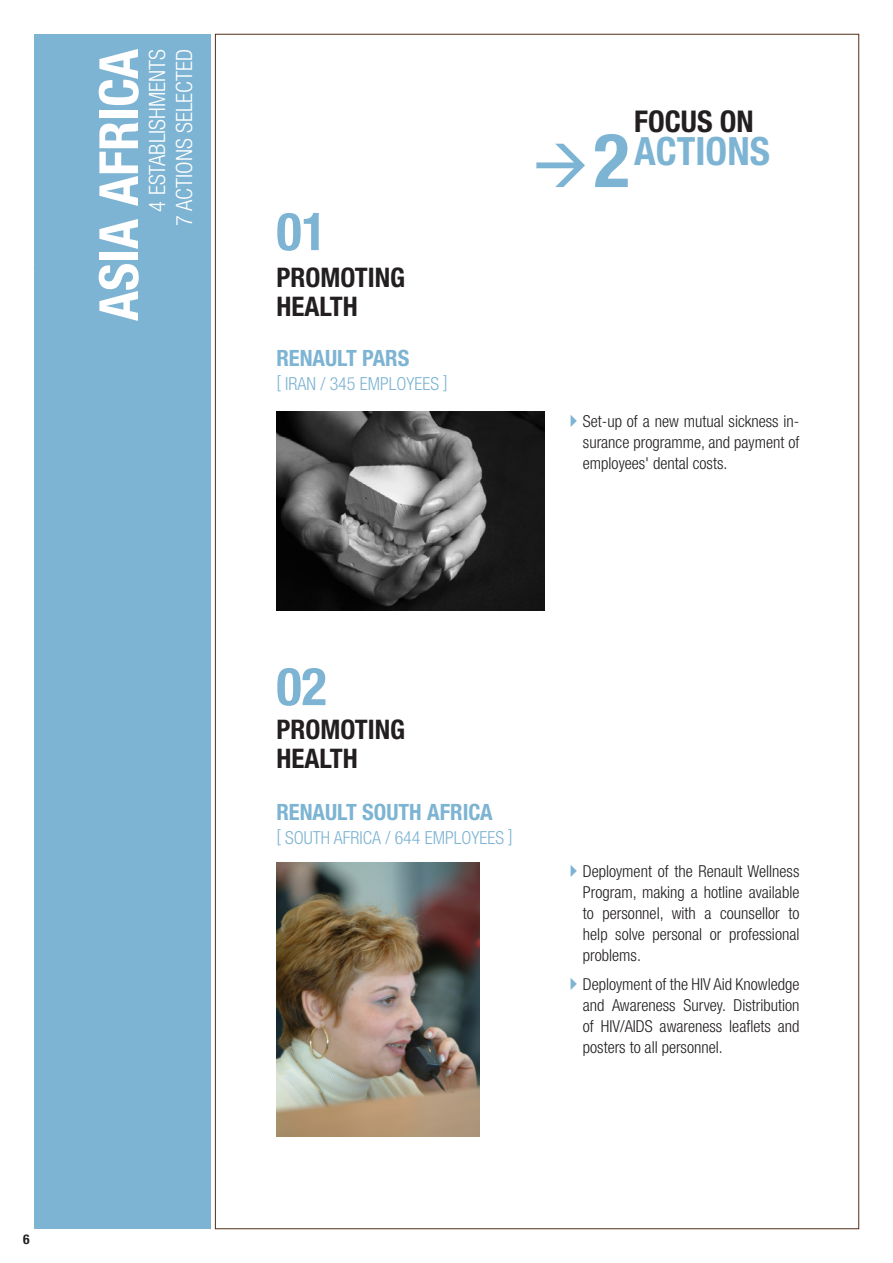
<style>
.page{position:relative;width:893px;height:1263px;background:#fff}
.page>*{position:absolute;margin:0;border:0;box-sizing:border-box;transform-origin:0 0}
.t1{font:700 condensed 54px "Helvetica Neue";color:#fff}
.t2{font:700 condensed 52.5px "Helvetica Neue";color:#7db4d3}
.t3{font:700 condensed 39px "Helvetica Neue";color:#7db4d3}
.t4{font:700 condensed 30px "Helvetica Neue";color:#231f20}
.t5{font:700 condensed 27px/29.4px "Helvetica Neue";color:#231f20}
.t6{font:300 condensed 22.5px/27px "Helvetica Neue";color:#fff;text-align:right}
.t7{font:700 condensed 22.5px "Helvetica Neue";color:#7db4d3}
.t8{font:300 condensed 18px "Helvetica Neue";color:#7db4d3}
.t9{font:300 condensed 16.5px/21px "Helvetica Neue";color:#231f20;text-align:justify}
.t10{font:700 condensed 13.5px "Helvetica Neue";color:#231f20}
.s1{font-size:75px}
.s2{color:#7db4d3}
</style>
<div class="page">
<div style="left:34px;top:34px;width:177px;height:1195px;background:#7db4d3"></div>
<img style="left:276px;top:411px;width:268px;height:200px">
<img style="left:276px;top:862px;width:204px;height:275px">
<h1 class="t1" style="left:86px;top:321px;width:273px;rotate:-90deg">ASIAAFRICA</h1>
<h3 class="t6" style="left:144px;top:226px;width:179px;rotate:-90deg">4 establishmentS<br>7 actions selected</h3>
<p class="t10" style="left:23px;top:1231px;width:8px">6</p>
<h2 class="t2" style="left:276px;top:200px;width:52px">01</h2>
<h3 class="t5" style="left:276px;top:262px;width:16px">PROMOTING<br>HEALTH</h3>
<h3 class="t7" style="left:276px;top:344px;width:13px">RENAULT</h3>
<h3 class="t7" style="left:362px;top:344px;width:13px">PARS</h3>
<p class="t8" style="left:276px;top:373px;width:22px">[ Iran</p>
<p class="t8" style="left:320px;top:373px;width:129px">/ 345 EMPLOYEES ]</p>
<h3 class="t4" style="left:634px;top:103px;width:17px">FOCUS</h3>
<h3 class="t4" style="left:720px;top:103px;width:17px">ON</h3>
<h3 class="t3" style="left:531px;top:127px;width:124px">→ ACTIONS<span class="s1">2</span></h3>
<p class="t9" style="left:583px;top:410px;width:218px;text-indent:-20px"><span class="s2">✔</span>Set-up of a new mutual sickness in&shy;surance programme, and payment of employees' dental costs.</p>
<h2 class="t2" style="left:276px;top:655px;width:52px">02</h2>
<h3 class="t5" style="left:276px;top:714px;width:16px">PROMOTING<br>HEALTH</h3>
<h3 class="t7" style="left:276px;top:798px;width:13px">RENAULT</h3>
<h3 class="t7" style="left:362px;top:798px;width:13px">SOUTH</h3>
<h3 class="t7" style="left:427px;top:798px;width:12px">AFRICA</h3>
<p class="t8" style="left:276px;top:827px;width:27px">[ South</p>
<p class="t8" style="left:334px;top:827px;width:18px">Africa</p>
<p class="t8" style="left:385px;top:827px;width:129px">/ 644 EMPLOYEES ]</p>
<p class="t9" style="left:583px;top:860px;width:218px;text-indent:-20px"><span class="s2">✔</span>Deployment of the Renault Wellness Program, making a hotline available to personnel, with a counsellor to help solve personal or professional problems.</p>
<p class="t9" style="left:583px;top:974px;width:218px;text-indent:-20px"><span class="s2">✔</span>Deployment of the HIV Aid Knowledge and Awareness Survey. Distribution of HIV/AIDS awareness leaflets and posters to all personnel.</p>
</div>
